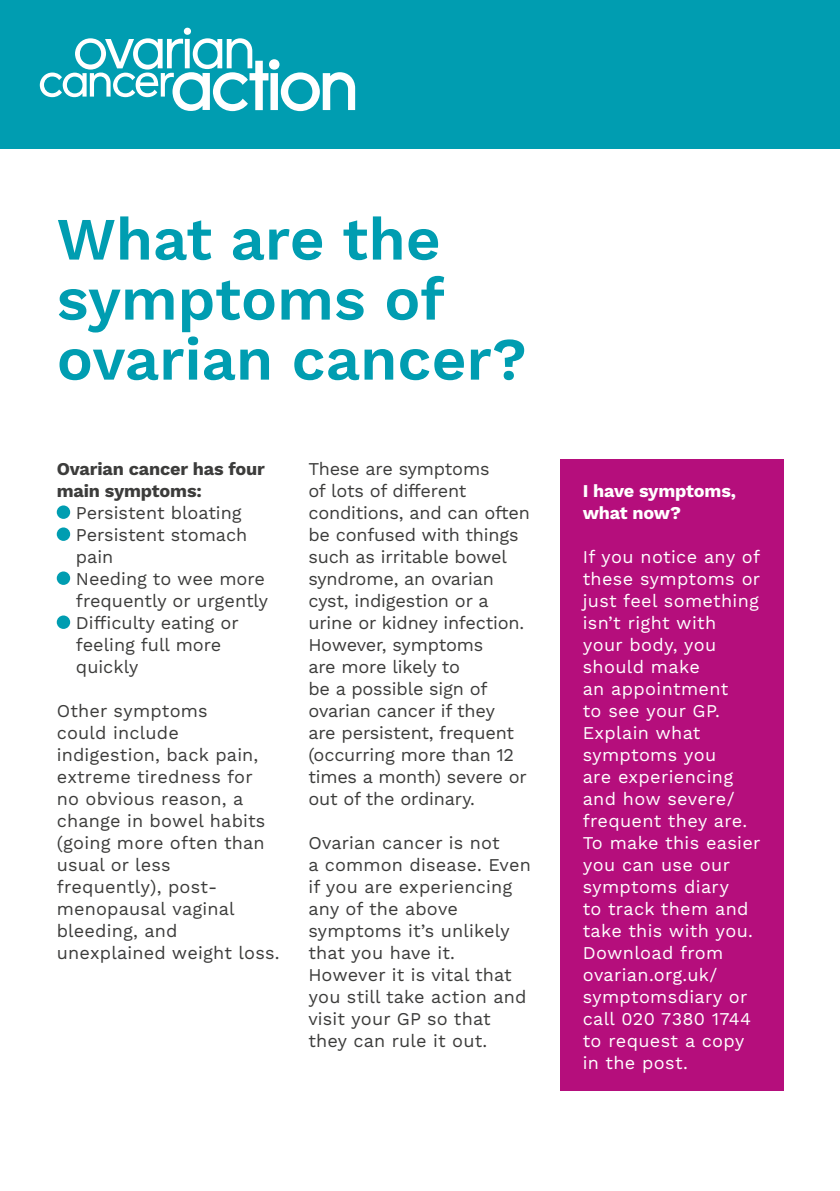
<style>
.page{position:relative;width:840px;height:1191px;background:#fff}
.page>*{position:absolute;margin:0;border:0;box-sizing:border-box;transform-origin:0 0}
.t1{font:600 60px/60px "Work Sans";color:#009db1}
.t2{font:18px/22px "Work Sans";color:#3c3c3b}
.t3{font:18px/22px "Work Sans";letter-spacing:.02em;color:#fff}
.t4{font:700 18px/22px "Work Sans";letter-spacing:-.01em;color:#3c3c3b}
.t5{font:700 18px/22px "Work Sans";letter-spacing:-.01em;color:#fff}
</style>
<div class="page">
<div style="left:0;top:0;width:839px;height:149px;background:#009db1"></div>
<svg style="left:40px;top:28px;width:315px;height:83px"></svg>
<div style="left:57px;top:505px;width:13px;height:14px;background:#009db1;border-radius:50%"></div>
<div style="left:57px;top:527px;width:13px;height:14px;background:#009db1;border-radius:50%"></div>
<div style="left:57px;top:571px;width:13px;height:14px;background:#009db1;border-radius:50%"></div>
<div style="left:57px;top:615px;width:13px;height:14px;background:#009db1;border-radius:50%"></div>
<div style="left:559px;top:459px;width:223px;height:632px;background:#b50e7c"></div>
<h1 class="t1" style="left:57px;top:212px;width:471px">What are the symptoms of ovarian cancer?</h1>
<p class="t4" style="left:57px;top:458px;width:210px">Ovarian cancer has four main symptoms:</p>
<p class="t2" style="left:76px;top:502px;width:194px">Persistent bloating<br>Persistent stomach pain<br>Needing to wee more frequently or urgently<br>Difficulty eating or feeling full more quickly</p>
<p class="t2" style="left:57px;top:700px;width:224px">Other symptoms<br>could include indigestion, back pain, extreme tiredness for<br>no obvious reason, a change in bowel habits (going more often than usual or less frequently), post&shy;menopausal vaginal bleeding, and unexplained weight loss.</p>
<p class="t2" style="left:308px;top:458px;width:223px">These are symptoms<br>of lots of different conditions, and can often be confused with things such as irritable bowel syndrome, an ovarian cyst, indigestion or a urine or kidney infection.<br>However, symptoms<br>are more likely to<br>be a possible sign of ovarian cancer if they<br>are persistent, frequent (occurring more than 12 times a month) severe or out of the ordinary.</p>
<p class="t2" style="left:308px;top:832px;width:224px">Ovarian cancer is not<br>a common disease. Even if you are experiencing any of the above symptoms it’s unlikely that you have it.<br>However it is vital that you still take action and visit your GP so that they can rule it out.</p>
<p class="t5" style="left:582px;top:480px;width:155px">I have symptoms, what now?</p>
<p class="t3" style="left:582px;top:546px;width:179px">If you notice any of these symptoms or just feel something isn’t right with your body, you should make<br>an appointment<br>to see your GP.<br>Explain what symptoms you<br>are experiencing and how severe/ frequent they are.<br>To make this easier you can use our symptoms diary<br>to track them and take this with you.<br>Download from ovarian.org.uk/ symptomsdiary or call 020 7380 1744 to request a copy in the post.</p>
</div>
